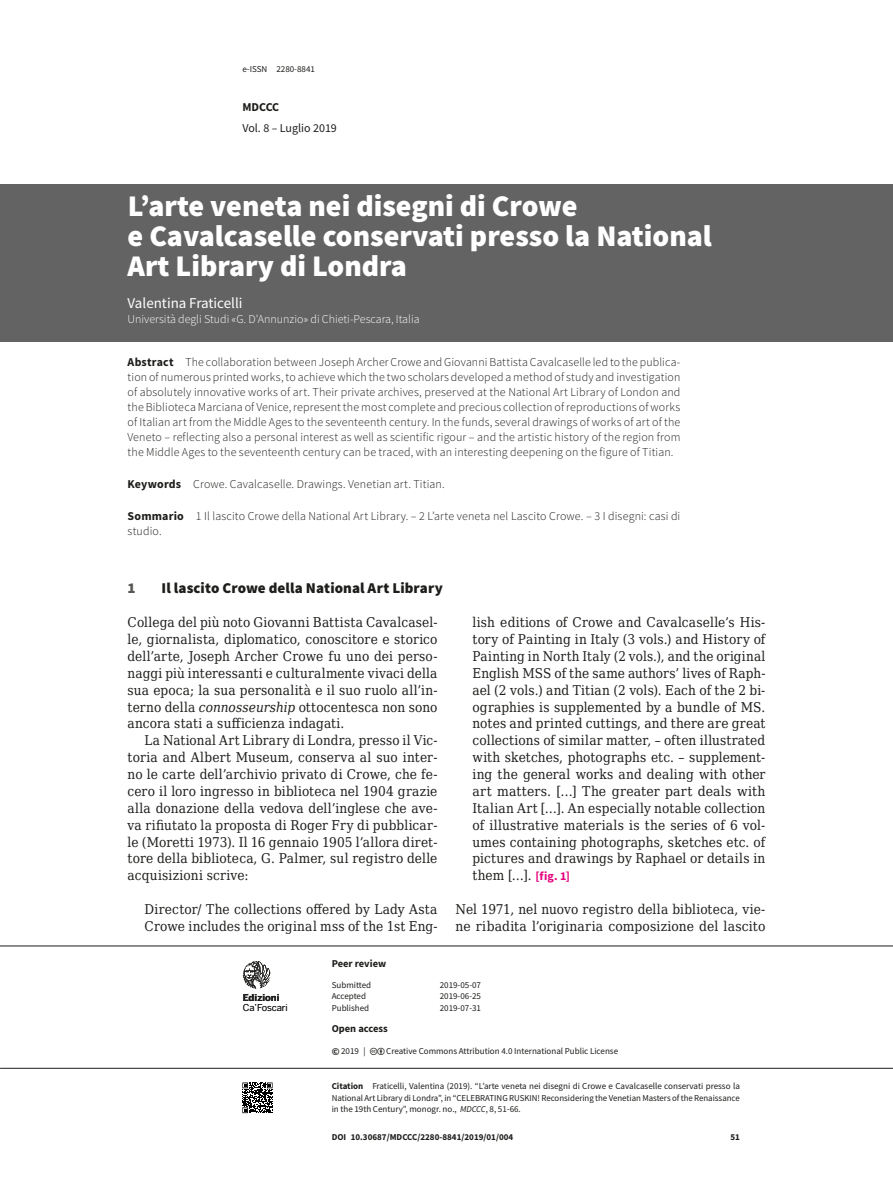
<style>
.page{position:relative;width:893px;height:1191px;background:#fff}
.page>*{position:absolute;margin:0;border:0;box-sizing:border-box;transform-origin:0 0}
.t1{font:900 30px/30px "Source Sans Pro";color:#fff}
.t2{font:900 15px "Source Sans Pro";letter-spacing:.005em;color:#1d1d1b}
.t3{font:15px "Source Sans Pro";color:#fff}
.t4{font:900 15px "Source Sans Pro";color:#575756}
.t5{font:13.5px/16.8px "DejaVu Serif Condensed";letter-spacing:.01em;color:#1d1d1b;text-align:justify}
.t6{font:300 12px/15px "Source Sans Pro";letter-spacing:.01em;color:#1d1d1b;text-align:justify}
.t7{font:300 12px "Source Sans Pro";color:#fff}
.t8{font:12px "Source Sans Pro";color:#1d1d1b}
.t9{font:700 12px "Source Sans Pro";letter-spacing:-.02em;color:#1d1d1b}
.t10{font:700 10.5px "Source Sans Pro";color:#1d1d1b}
.t11{font:9.45px "Benton Sans";letter-spacing:-.01em;color:#1d1d1b}
.t12{font:700 9.45px "Benton Sans";color:#1d1d1b}
.t13{font:9px/11.2px "Source Sans Pro";color:#1d1d1b;text-align:justify}
.t14{font:700 9px "Source Sans Pro";color:#1d1d1b}
.s1{font-weight:700}
.s2{font-style:italic}
.s3{font-family:"Source Sans Pro";font-weight:700;font-size:12px;color:#e6007d}
.s4{font-weight:700;font-size:10.5px}
</style>
<div class="page">
<hr style="left:0;top:1068px;width:893px;height:1px;background:#1d1d1b">
<hr style="left:0;top:945px;width:893px;height:1px;background:#1d1d1b">
<svg style="left:243px;top:961px;width:27px;height:27px"></svg>
<svg style="left:242px;top:1082px;width:31px;height:31px"></svg>
<div style="left:0;top:184px;width:893px;height:157px;background:#646363"></div>
<p class="t13" style="left:242px;top:63px;width:74px">e-ISSN 2280-8841</p>
<p class="t9" style="left:242px;top:99px;width:38px">MDCCC</p>
<p class="t8" style="left:242px;top:121px;width:96px">Vol. 8 – Luglio 2019</p>
<h1 class="t1" style="left:128px;top:191px;width:586px">L’arte veneta nei disegni di Crowe<br>e Cavalcaselle conservati presso la National<br>Art Library di Londra</h1>
<p class="t3" style="left:128px;top:294px;width:117px">Valentina Fraticelli</p>
<p class="t7" style="left:128px;top:312px;width:294px">Università degli Studi «G. D'Annunzio» di Chieti-Pescara, Italia</p>
<p class="t6" style="left:128px;top:354px;width:554px"><span class="s1">Abstract</span> The collaboration between Joseph Archer Crowe and Giovanni Battista Cavalcaselle led to the publica&shy;tion of numerous printed works, to achieve which the two scholars developed a method of study and investigation of absolutely innovative works of art. Their private archives, preserved at the National Art Library of London and the Biblioteca Marciana of Venice, represent the most complete and precious collection of reproductions of works of Italian art from the Middle Ages to the seventeenth century. In the funds, several drawings of works of art of the Veneto – reflecting also a personal interest as well as scientific rigour – and the artistic history of the region from the Middle Ages to the seventeenth century can be traced, with an interesting deepening on the figure of Titian.</p>
<p class="t6" style="left:128px;top:476px;width:319px"><span class="s1">Keywords</span> Crowe. Cavalcaselle. Drawings. Venetian art. Titian.</p>
<p class="t6" style="left:128px;top:508px;width:554px"><span class="s1">Sommario</span> 1 Il lascito Crowe della National Art Library. – 2 L’arte veneta nel Lascito Crowe. – 3 I disegni: casi di studio.</p>
<p class="t4" style="left:128px;top:578px;width:10px">1</p>
<p class="t2" style="left:162px;top:578px;width:283px">Il lascito Crowe della National Art Library</p>
<p class="t5" style="left:128px;top:613px;width:311px">Collega del più noto Giovanni Battista Cavalcasel&shy;le, giornalista, diplomatico, conoscitore e storico dell’arte, Joseph Archer Crowe fu uno dei perso&shy;naggi più interessanti e culturalmente vivaci della sua epoca; la sua personalità e il suo ruolo all’in&shy;terno della <span class="s2">connosseurship</span> ottocentesca non sono ancora stati a sufficienza indagati.</p>
<p class="t5" style="left:128px;top:731px;width:311px;text-indent:17px">La National Art Library di Londra, presso il Vic&shy;toria and Albert Museum, conserva al suo inter&shy;no le carte dell’archivio privato di Crowe, che fe&shy;cero il loro ingresso in biblioteca nel 1904 grazie alla donazione della vedova dell’inglese che ave&shy;va rifiutato la proposta di Roger Fry di pubblicar&shy;le (Moretti 1973). Il 16 gennaio 1905 l’allora diret&shy;tore della biblioteca, G. Palmer, sul registro delle acquisizioni scrive:</p>
<p class="t5" style="left:145px;top:900px;width:294px">Director/ The collections offered by Lady Asta<br>Crowe includes the original mss of the 1st Eng-</p>
<p class="t5" style="left:472px;top:613px;width:294px">lish editions of Crowe and Cavalcaselle’s His&shy;tory of Painting in Italy (3 vols.) and History of Painting in North Italy (2 vols.), and the original English MSS of the same authors’ lives of Raph&shy;ael (2 vols.) and Titian (2 vols). Each of the 2 bi&shy;ographies is supplemented by a bundle of MS. notes and printed cuttings, and there are great collections of similar matter, – often illustrated with sketches, photographs etc. – supplement&shy;ing the general works and dealing with other art matters. […] The greater part deals with Italian Art […]. An especially notable collection of illustrative materials is the series of 6 vol&shy;umes containing photographs, sketches etc. of pictures and drawings by Raphael or details in them […]. <span class="s3">[fig. 1]</span></p>
<p class="t5" style="left:455px;top:900px;width:311px">Nel 1971, nel nuovo registro della biblioteca, vie&shy;ne ribadita l’originaria composizione del lascito</p>
<p class="t12" style="left:243px;top:991px;width:38px">Edizioni</p>
<p class="t11" style="left:243px;top:1001px;width:47px">Ca’Foscari</p>
<p class="t10" style="left:332px;top:956px;width:56px">Peer review</p>
<p class="t13" style="left:332px;top:979px;width:41px">Submitted</p>
<p class="t13" style="left:440px;top:979px;width:43px">2019-05-07</p>
<p class="t13" style="left:332px;top:990px;width:36px">Accepted</p>
<p class="t13" style="left:440px;top:990px;width:43px">2019-06-25</p>
<p class="t13" style="left:332px;top:1002px;width:39px">Published</p>
<p class="t13" style="left:440px;top:1002px;width:43px">2019-07-31</p>
<p class="t10" style="left:332px;top:1021px;width:58px">Open access</p>
<p class="t13" style="left:332px;top:1045px;width:36px"><span class="s4">©</span> 2019 |</p>
<p class="t13" style="left:386px;top:1045px;width:233px">Creative Commons Attribution 4.0 International Public License</p>
<p class="t13" style="left:332px;top:1080px;width:410px"><span class="s1">Citation</span> Fraticelli, Valentina (2019). “L’arte veneta nei disegni di Crowe e Cavalcaselle conservati presso la National Art Library di Londra”, in “CELEBRATING RUSKIN! Reconsidering the Venetian Masters of the Renaissance in the 19th Century”, monogr. no., <span class="s2">MDCCC</span>, 8, 51-66.</p>
<p class="t14" style="left:332px;top:1131px;width:183px">DOI 10.30687/MDCCC/2280-8841/2019/01/004</p>
<p class="t14" style="left:730px;top:1131px;width:11px">51</p>
</div>
